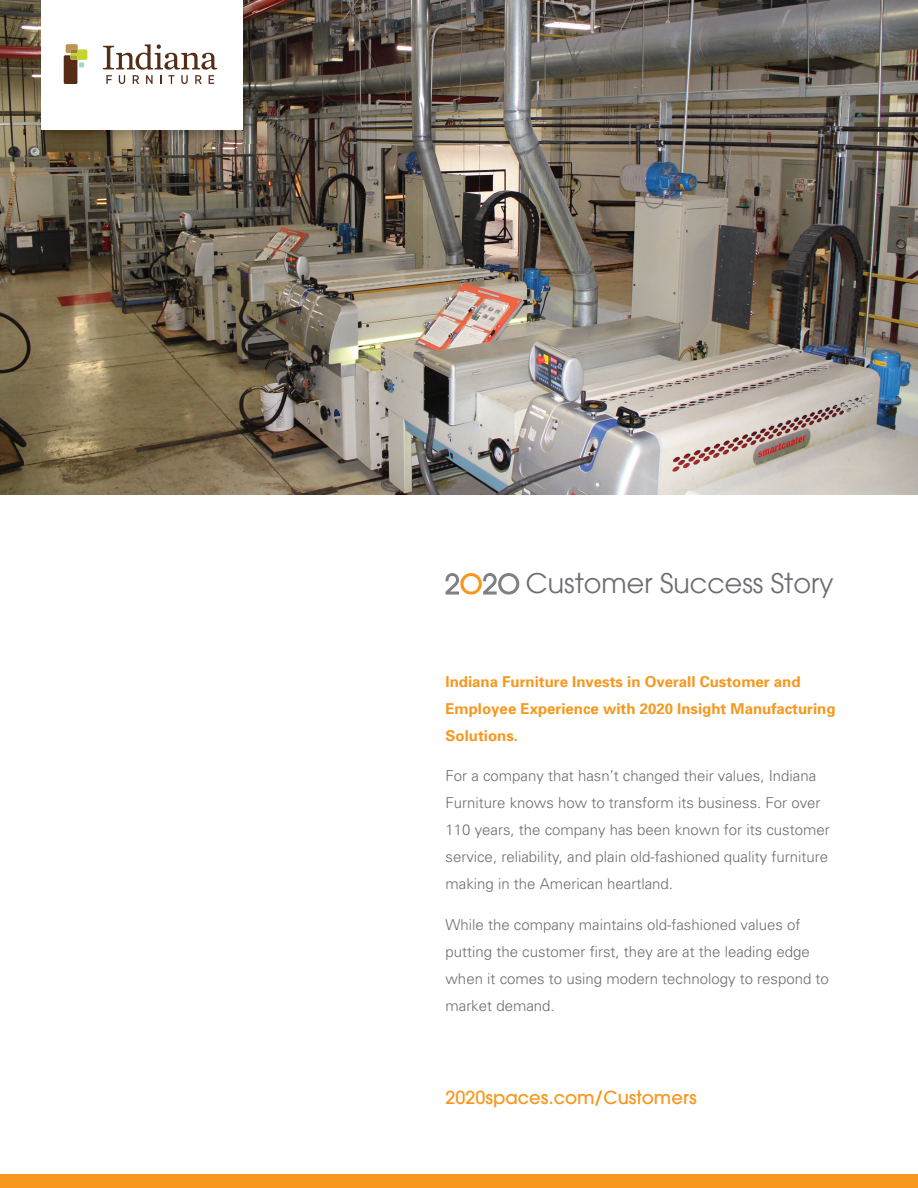
<style>
.page{position:relative;width:918px;height:1188px;background:#fff}
.page>*{position:absolute;margin:0;border:0;box-sizing:border-box;transform-origin:0 0}
.t1{font:27px "Avant Garde";color:#6c6d70}
.t2{font:500 18px "Avant Garde";color:#f7971d}
.t3{font:300 15px/27px "Univers";color:#6c6d70}
.t4{font:700 15px/27px "Univers";color:#f7971d}
</style>
<div class="page">
<img style="left:0;top:0;width:918px;height:495px">
<svg style="left:446px;top:573px;width:73px;height:22px"></svg>
<div style="left:0;top:1174px;width:918px;height:14px;background:#f7971d"></div>
<img style="left:38px;top:0;width:219px;height:143px">
<div style="left:41px;top:0;width:202px;height:130px;background:#fff"></div>
<svg style="left:103px;top:44px;width:114px;height:40px"></svg>
<svg style="left:64px;top:44px;width:23px;height:40px"></svg>
<h1 class="t1" style="left:526px;top:568px;width:309px">Customer Success Story</h1>
<p class="t4" style="left:446px;top:668px;width:392px">Indiana Furniture Invests in Overall Customer and<br>Employee Experience with 2020 Insight Manufacturing<br>Solutions.</p>
<p class="t3" style="left:446px;top:763px;width:386px">For a company that hasn’t changed their values, Indiana Furniture knows how to transform its business. For over 110 years, the company has been known for its customer service, reliability, and plain old-fashioned quality furniture making in the American heartland.</p>
<p class="t3" style="left:446px;top:911px;width:385px">While the company maintains old-fashioned values of putting the customer first, they are at the leading edge when it comes to using modern technology to respond to market demand.</p>
<p class="t2" style="left:446px;top:1086px;width:253px">2020spaces.com/Customers</p>
</div>
